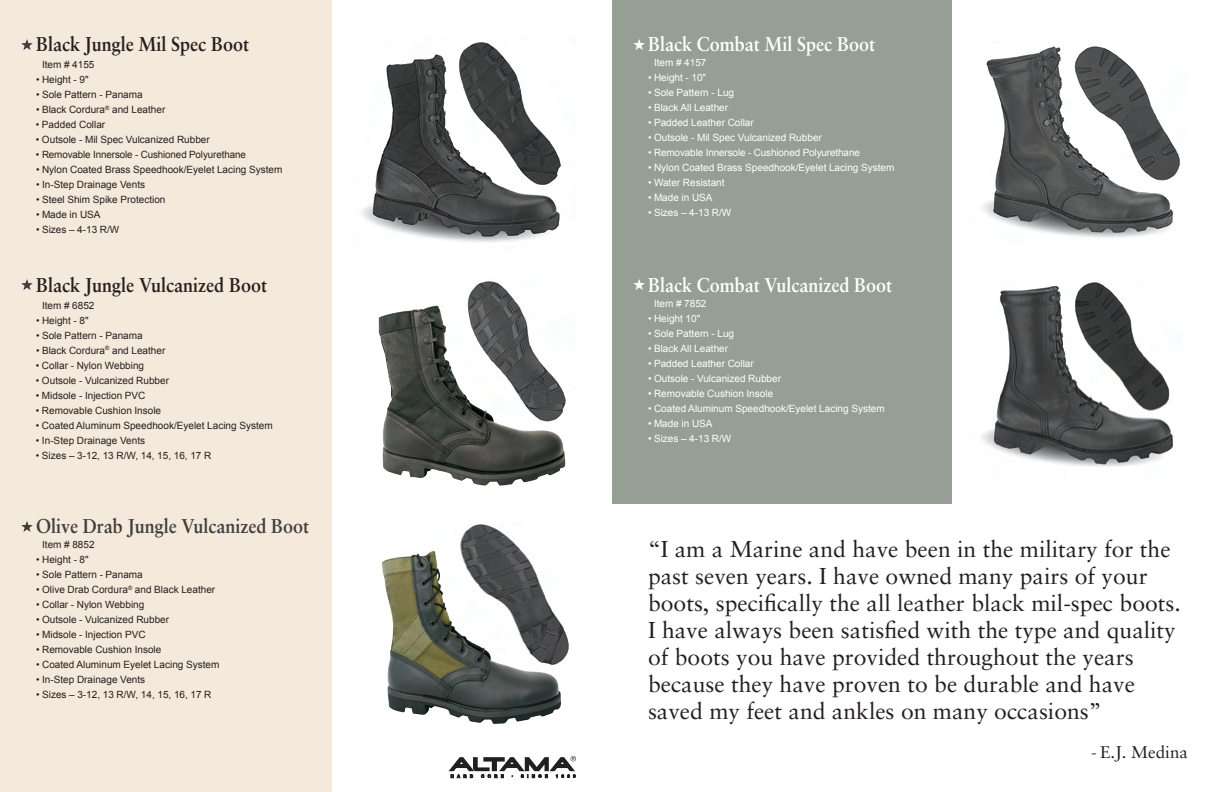
<style>
.page{position:relative;width:1224px;height:792px;background:#fff}
.page>*{position:absolute;margin:0;border:0;box-sizing:border-box;transform-origin:0 0}
.t1{font:23px/27px "Sabon";color:#231f20}
.t2{font:700 20px "Sabon";color:#231f20;scale:.9 1}
.t3{font:700 20px "Sabon";color:#fff;scale:.9 1}
.t4{font:700 20px "Sabon";color:#3e3e3f;scale:.9 1}
.t5{font:17px "Sabon";color:#231f20}
.t6{font:10px "Arial";color:#231f20}
.t7{font:10px "Arial";color:#fff}
.s1{color:#3e3e3f}
</style>
<div class="page">
<div style="left:612px;top:0;width:340px;height:792px;background:#969f94"></div>
<svg style="left:633px;top:39px;width:12px;height:11px"></svg>
<svg style="left:633px;top:279px;width:12px;height:11px"></svg>
<div style="left:0;top:0;width:332px;height:792px;background:#f5e9db"></div>
<img style="left:362px;top:42px;width:199px;height:201px">
<img style="left:378px;top:281px;width:140px;height:51px">
<img style="left:379px;top:305px;width:187px;height:181px">
<svg style="left:449px;top:756px;width:127px;height:22px"></svg>
<svg style="left:21px;top:521px;width:12px;height:11px"></svg>
<svg style="left:21px;top:279px;width:12px;height:11px"></svg>
<svg style="left:21px;top:39px;width:12px;height:11px"></svg>
<img style="left:982px;top:46px;width:198px;height:192px">
<img style="left:982px;top:282px;width:191px;height:185px">
<div style="left:606px;top:504px;width:618px;height:288px;background:#fff"></div>
<img style="left:460px;top:524px;width:109px;height:137px">
<img style="left:381px;top:551px;width:180px;height:173px">
<h2 class="t2" style="left:36px;top:32px;width:238px">Black Jungle Mil Spec Boot</h2>
<p class="t6" style="left:42px;top:59px;width:54px">Item # 4155</p>
<p class="t6" style="left:36px;top:74px;width:54px">• Height - 9"</p>
<p class="t6" style="left:36px;top:89px;width:108px">• Sole Pattern - Panama</p>
<p class="t6" style="left:36px;top:104px;width:131px">• Black Cordura<sup>®</sup> and Leather</p>
<p class="t6" style="left:36px;top:119px;width:71px">• Padded Collar</p>
<p class="t6" style="left:36px;top:134px;width:175px">• Outsole - Mil Spec Vulcanized Rubber</p>
<p class="t6" style="left:36px;top:149px;width:211px">• Removable Innersole - Cushioned Polyurethane</p>
<p class="t6" style="left:36px;top:164px;width:248px">• Nylon Coated Brass Speedhook/Eyelet Lacing System</p>
<p class="t6" style="left:36px;top:179px;width:111px">• In-Step Drainage Vents</p>
<p class="t6" style="left:36px;top:194px;width:131px">• Steel Shim Spike Protection</p>
<p class="t6" style="left:36px;top:209px;width:66px">• Made in USA</p>
<p class="t6" style="left:36px;top:224px;width:85px">• Sizes – 4-13 R/W</p>
<h2 class="t2" style="left:36px;top:272px;width:258px">Black Jungle Vulcanized Boot</h2>
<p class="t6" style="left:42px;top:299px;width:54px">Item # 6852</p>
<p class="t6" style="left:36px;top:314px;width:54px">• Height - 8"</p>
<p class="t6" style="left:36px;top:329px;width:108px">• Sole Pattern - Panama</p>
<p class="t6" style="left:36px;top:344px;width:131px">• Black Cordura<sup>®</sup> and Leather</p>
<p class="t6" style="left:36px;top:359px;width:110px">• Collar - Nylon Webbing</p>
<p class="t6" style="left:36px;top:374px;width:135px">• Outsole - Vulcanized Rubber</p>
<p class="t6" style="left:36px;top:389px;width:111px">• Midsole - Injection PVC</p>
<p class="t6" style="left:36px;top:404px;width:127px">• Removable Cushion Insole</p>
<p class="t6" style="left:36px;top:419px;width:238px">• Coated Aluminum Speedhook/Eyelet Lacing System</p>
<p class="t6" style="left:36px;top:434px;width:111px">• In-Step Drainage Vents</p>
<p class="t6" style="left:36px;top:449px;width:177px">• Sizes – 3-12, 13 R/W, 14, 15, 16, 17 R</p>
<h2 class="t4" style="left:36px;top:514px;width:305px">Olive Drab Jungle Vulcanized Boot</h2>
<p class="t6" style="left:42px;top:539px;width:54px">Item # 8852</p>
<p class="t6" style="left:36px;top:554px;width:54px">• Height - 8"</p>
<p class="t6" style="left:36px;top:569px;width:108px">• Sole Pattern - Panama</p>
<p class="t6" style="left:36px;top:584px;width:181px">• Olive Drab Cordura<sup>®</sup> and Black Leather</p>
<p class="t6" style="left:36px;top:599px;width:110px">• Collar - Nylon Webbing</p>
<p class="t6" style="left:36px;top:614px;width:135px">• Outsole - Vulcanized Rubber</p>
<p class="t6" style="left:36px;top:629px;width:111px">• Midsole - Injection PVC</p>
<p class="t6" style="left:36px;top:644px;width:127px">• Removable Cushion Insole</p>
<p class="t6" style="left:36px;top:659px;width:185px">• Coated Aluminum Eyelet Lacing System</p>
<p class="t6" style="left:36px;top:674px;width:111px">• In-Step Drainage Vents</p>
<p class="t6" style="left:36px;top:689px;width:177px">• Sizes – 3-12, 13 R/W, 14, 15, 16, 17 R</p>
<h2 class="t3" style="left:648px;top:32px;width:254px">Black Combat Mil Spec Boot</h2>
<p class="t7" style="left:654px;top:57px;width:54px">Item # 4157</p>
<p class="t7" style="left:648px;top:72px;width:60px">• Height - 10"</p>
<p class="t7" style="left:648px;top:87px;width:88px">• Sole Pattern - Lug</p>
<p class="t7" style="left:648px;top:102px;width:82px">• Black All Leather</p>
<p class="t7" style="left:648px;top:117px;width:107px">• Padded Leather Collar</p>
<p class="t7" style="left:648px;top:132px;width:175px">• Outsole - Mil Spec Vulcanized Rubber</p>
<p class="t7" style="left:648px;top:147px;width:213px">• Removable Innersole - Cushioned Polyurethane</p>
<p class="t7" style="left:648px;top:162px;width:248px">• Nylon Coated Brass Speedhook/Eyelet Lacing System</p>
<p class="t7" style="left:648px;top:177px;width:78px">• Water Resistant</p>
<p class="t7" style="left:648px;top:192px;width:66px">• Made in USA</p>
<p class="t7" style="left:648px;top:207px;width:85px">• Sizes – 4-13 R/W</p>
<h2 class="t3" style="left:648px;top:272px;width:273px">Black Combat Vulcanized Boot</h2>
<p class="t7" style="left:654px;top:297px;width:54px">Item # 7852</p>
<p class="t7" style="left:648px;top:312px;width:54px">• Height 10"</p>
<p class="t7" style="left:648px;top:327px;width:88px">• Sole Pattern - Lug</p>
<p class="t7" style="left:648px;top:342px;width:82px">• Black All Leather</p>
<p class="t7" style="left:648px;top:357px;width:107px">• Padded Leather Collar</p>
<p class="t7" style="left:648px;top:372px;width:135px">• Outsole - Vulcanized Rubber</p>
<p class="t7" style="left:648px;top:387px;width:127px">• Removable Cushion Insole</p>
<p class="t7" style="left:648px;top:402px;width:238px">• Coated Aluminum Speedhook/Eyelet Lacing System</p>
<p class="t7" style="left:648px;top:417px;width:66px">• Made in USA</p>
<p class="t7" style="left:648px;top:432px;width:85px">• Sizes – 4-13 R/W</p>
<p class="t1" style="left:648px;top:535px;width:534px">“I am a Marine and have been in the military for the past seven years. I have owned many pairs of your boots, specifically the all leather black mil-spec boots.<br>I have always been satisfied with the type and quality of boots you have provided throughout the years because they have proven to be durable and have saved my feet and ankles on many occasions”</p>
<h3 class="t5" style="left:1091px;top:742px;width:98px"><span class="s1">-</span> E.J. Medina</h3>
</div>
